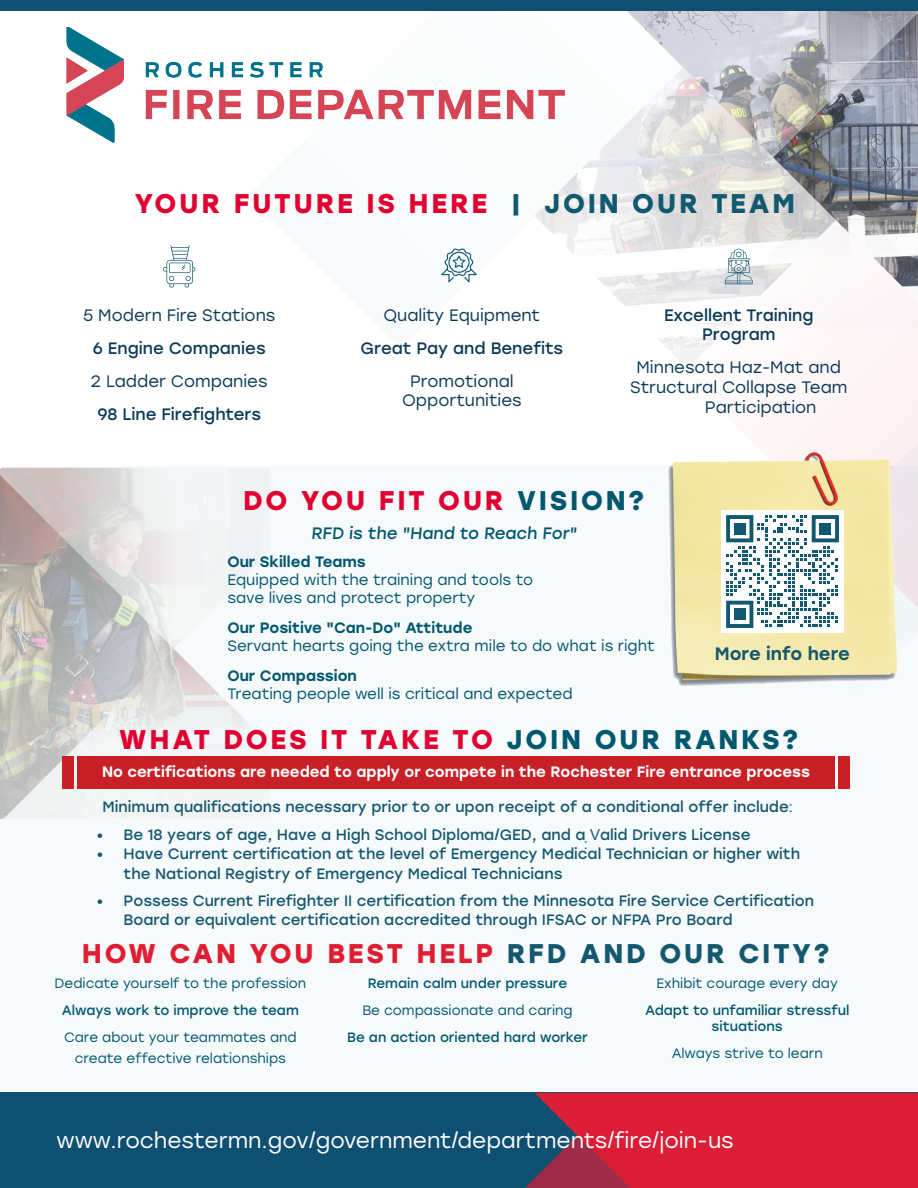
<style>
.page{position:relative;width:918px;height:1188px;background:#fff}
.page>*{position:absolute;margin:0;border:0;box-sizing:border-box;transform-origin:0 0}
.t1{font:700 27px "Stolzl";letter-spacing:.1em;color:#e00031}
.t2{font:700 27px "Stolzl";letter-spacing:.1em;color:#e11d32}
.t3{font:21.6px "Stolzl";color:#fff}
.t4{font:500 18px "Stolzl";color:#14586f}
.t5{font:16.5px/19.8px "Stolzl";color:#0b3a58;text-align:center}
.t6{font:16.5px/19.8px "Stolzl";color:#0b3a58;text-align:center}
.t7{font:16.5px "Stolzl";color:#00586f}
.t8{font:15px/19.5px "Stolzl";color:#14586f}
.t9{font:15px/18px "Stolzl";color:#00586f}
.t10{font:500 15px "Stolzl";color:#fff}
.t11{font:500 15px "Stolzl";color:#00586f}
.t12{font:15px "Arial";color:#14586f}
.t13{font:13.5px/21px "Stolzl";color:#00586f;text-align:center}
.t14{font:13.5px/16.2px "Stolzl";color:#00586f;text-align:center}
.s1{color:#115970}
.s2{color:#00586f}
.s3{font-family:"Arial";font-weight:400;color:#c82026}
.s4{font-family:"Arial"}
.s5{color:#14586f}
</style>
<div class="page">
<div style="left:0;top:466px;width:918px;height:722px;background:#f7fafb"></div>
<div style="left:0;top:1093px;width:918px;height:95px;background:#0f5072"></div>
<svg style="left:525px;top:1093px;width:393px;height:95px;background:#c8213b"></svg>
<img style="left:836px;top:157px;width:82px;height:30px">
<img style="left:836px;top:187px;width:82px;height:33px">
<img style="left:748px;top:11px;width:170px;height:146px">
<img style="left:668px;top:67px;width:168px;height:296px">
<svg style="left:448px;top:11px;width:300px;height:338px"></svg>
<svg style="left:682px;top:220px;width:236px;height:179px"></svg>
<svg style="left:783px;top:399px;width:135px;height:275px;fill:#fdf2f4"></svg>
<img style="left:0;top:468px;width:179px;height:181px">
<svg style="left:0;top:649px;width:4px;height:170px"></svg>
<img style="left:4px;top:649px;width:243px;height:169px">
<div style="left:0;top:0;width:918px;height:11px;background:#0f5072"></div>
<img style="left:67px;top:27px;width:497px;height:116px">
<svg style="left:163px;top:245px;width:32px;height:42px"></svg>
<svg style="left:725px;top:248px;width:28px;height:36px"></svg>
<svg style="left:441px;top:248px;width:36px;height:34px"></svg>
<div style="left:77px;top:756px;width:758px;height:33px;background:#c82026"></div>
<div style="left:838px;top:756px;width:12px;height:33px;background:#c82026"></div>
<div style="left:62px;top:756px;width:12px;height:33px;background:#c82026"></div>
<img style="left:668px;top:452px;width:228px;height:233px">
<div style="left:721px;top:510px;width:123px;height:123px;background:#fff"></div>
<svg style="left:726px;top:466px;width:169px;height:162px"></svg>
<div style="left:734px;top:523px;width:12px;height:12px;background:#115970"></div>
<div style="left:820px;top:523px;width:11px;height:12px;background:#115970"></div>
<div style="left:734px;top:608px;width:12px;height:12px;background:#115970"></div>
<h1 class="t1" style="left:135px;top:184px;width:662px">YOUR FUTURE IS HERE <span class="s1">| JOIN OUR TEAM</span></h1>
<p class="t5" style="left:83px;top:304px;width:194px">5 Modern Fire Stations</p>
<p class="t6" style="left:93px;top:337px;width:174px">6 Engine Companies</p>
<p class="t5" style="left:91px;top:370px;width:178px">2 Ladder Companies</p>
<p class="t6" style="left:97px;top:403px;width:165px">98 Line Firefighters</p>
<p class="t5" style="left:384px;top:304px;width:158px">Quality Equipment</p>
<p class="t6" style="left:361px;top:337px;width:204px">Great Pay and Benefits</p>
<p class="t5" style="left:402px;top:370px;width:121px">Promotional<br>Opportunities</p>
<p class="t6" style="left:664px;top:304px;width:151px">Excellent Training<br>Program</p>
<p class="t5" style="left:636px;top:357px;width:206px">Minnesota Haz-Mat and</p>
<p class="t5" style="left:630px;top:377px;width:219px">Structural Collapse Team</p>
<p class="t5" style="left:705px;top:397px;width:113px">Participation</p>
<h1 class="t1" style="left:243px;top:481px;width:403px">DO YOU FIT OUR <span class="s2">VISION?</span></h1>
<p class="t7" style="left:311px;top:522px;width:269px">RFD is the "Hand to Reach For"</p>
<p class="t11" style="left:227px;top:551px;width:140px">Our Skilled Teams</p>
<p class="t9" style="left:227px;top:570px;width:307px">Equipped with the training and tools to save lives and protect property</p>
<p class="t11" style="left:227px;top:617px;width:246px">Our Positive "Can-Do" Attitude</p>
<p class="t9" style="left:227px;top:636px;width:429px">Servant hearts going the extra mile to do what is right</p>
<p class="t11" style="left:227px;top:665px;width:131px">Our Compassion</p>
<p class="t9" style="left:227px;top:684px;width:347px">Treating people well is critical and expected</p>
<p class="t4" style="left:715px;top:641px;width:137px">More info here</p>
<h1 class="t1" style="left:119px;top:720px;width:680px">WHAT DOES IT TAKE TO <span class="s2">JOIN OUR RANKS?</span></h1>
<p class="t10" style="left:102px;top:761px;width:712px">No certifications are needed to apply or compete in the Rochester Fire entrance process<span class="s3">.</span></p>
<p class="t8" style="left:103px;top:796px;width:692px">Minimum qualifications necessary prior to or upon receipt of a conditional offer include<span class="s4">:</span></p>
<p class="t8" style="left:97px;top:824px;width:655px">• Be 18 years of age, Have a High School Diploma/GED, and a <span class="s4">V</span>alid Drivers License</p>
<p class="t12" style="left:584px;top:833px;width:6px">:</p>
<p class="t8" style="left:124px;top:843px;width:678px;text-indent:-27px">• Have Current certification at the level of Emergency Medical Technician or higher with the National Registry of Emergency Medical Technicians</p>
<p class="t8" style="left:124px;top:890px;width:692px;text-indent:-27px">• Possess Current Firefighter II certification from the Minnesota Fire Service Certification<br>Board or equivalent certification accredited through IFSAC or NFPA Pro Board</p>
<h1 class="t2" style="left:82px;top:934px;width:749px">HOW CAN YOU BEST HELP <span class="s5">RFD AND OUR CITY?</span></h1>
<p class="t13" style="left:55px;top:972px;width:253px">Dedicate yourself to the profession</p>
<p class="t14" style="left:62px;top:1002px;width:238px">Always work to improve the team</p>
<p class="t13" style="left:64px;top:1026px;width:234px">Care about your teammates and create effective relationships</p>
<p class="t14" style="left:368px;top:975px;width:201px">Remain calm under pressure</p>
<p class="t13" style="left:362px;top:999px;width:212px">Be compassionate and caring</p>
<p class="t14" style="left:347px;top:1029px;width:242px">Be an action oriented hard worker</p>
<p class="t13" style="left:657px;top:972px;width:183px">Exhibit courage every day</p>
<p class="t14" style="left:645px;top:1002px;width:206px">Adapt to unfamiliar stressful situations</p>
<p class="t13" style="left:672px;top:1042px;width:153px">Always strive to learn</p>
<h2 class="t3" style="left:57px;top:1125px;width:679px">www.rochestermn.gov/government/departments/fire/join-us</h2>
</div>
